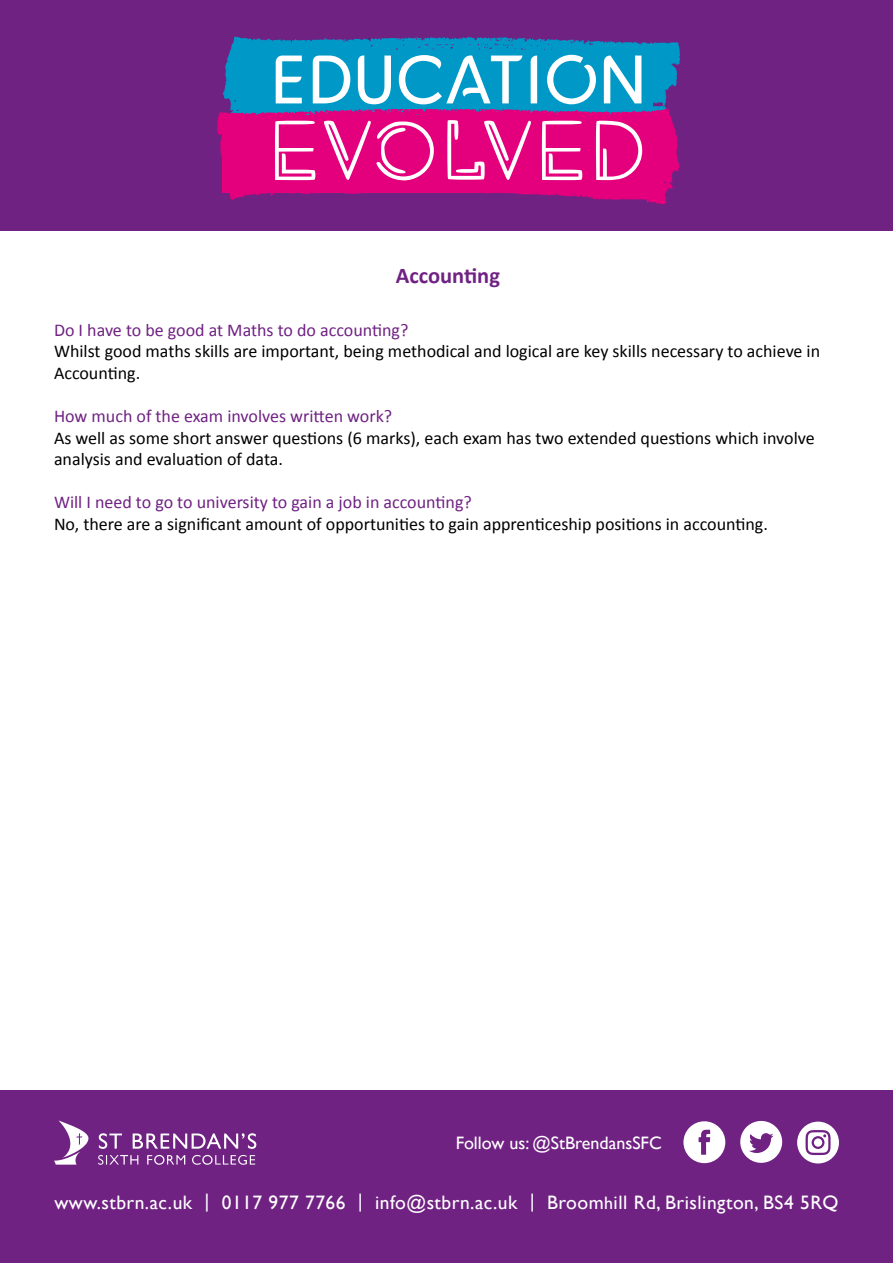
<style>
.page{position:relative;width:893px;height:1263px;background:#fff}
.page>*{position:absolute;margin:0;border:0;box-sizing:border-box;transform-origin:0 0}
.t1{font:700 22.5px "Calibri";color:#702283}
.t2{font:19.5px "Gill Sans";letter-spacing:.025em;color:#fff}
.t3{font:18px/21.6px "Calibri";color:#000}
.t4{font:18px "Calibri";color:#702283}
.t5{font:18px "Gill Sans";color:#fff}
.s1{font-size:18px}
</style>
<div class="page">
<div style="left:0;top:0;width:893px;height:230px;background:#702283"></div>
<svg style="left:217px;top:37px;width:463px;height:167px;background:#905aa8"></svg>
<div style="left:0;top:1091px;width:893px;height:172px;background:#702283"></div>
<svg style="left:54px;top:1120px;width:34px;height:44px"></svg>
<svg style="left:98px;top:1133px;width:24px;height:16px"></svg>
<svg style="left:147px;top:1155px;width:38px;height:10px"></svg>
<svg style="left:192px;top:1155px;width:63px;height:10px"></svg>
<svg style="left:98px;top:1155px;width:40px;height:10px"></svg>
<svg style="left:133px;top:1133px;width:124px;height:16px"></svg>
<div style="left:683px;top:1121px;width:42px;height:42px;background:#fff;border-radius:50%"></div>
<svg style="left:698px;top:1130px;width:12px;height:25px"></svg>
<div style="left:797px;top:1121px;width:42px;height:42px;background:#fff;border-radius:50%"></div>
<svg style="left:805px;top:1130px;width:25px;height:25px"></svg>
<svg style="left:740px;top:1121px;width:42px;height:42px"></svg>
<p class="t1" style="left:396px;top:261px;width:106px">Accounting</p>
<p class="t4" style="left:54px;top:318px;width:356px">Do I have to be good at Maths to do accounting?</p>
<p class="t3" style="left:54px;top:340px;width:768px">Whilst good maths skills are important, being methodical and logical are key skills necessary to achieve in<br>Accounting.</p>
<p class="t4" style="left:54px;top:405px;width:340px">How much of the exam involves written work?</p>
<p class="t3" style="left:54px;top:427px;width:762px">As well as some short answer questions (6 marks), each exam has two extended questions which involve analysis and evaluation of data.</p>
<p class="t4" style="left:54px;top:491px;width:419px">Will I need to go to university to gain a job in accounting?</p>
<p class="t3" style="left:54px;top:513px;width:715px">No, there are a significant amount of opportunities to gain apprenticeship positions in accounting.</p>
<p class="t5" style="left:456px;top:1132px;width:207px">Follow us: @StBrendansSFC</p>
<p class="t2" style="left:54px;top:1191px;width:786px">www.stbrn.ac.uk | 0117 977 7766 | info@stbrn.ac.uk | Broom<span class="s1">h</span>ill Rd, Brislington, BS4 5RQ</p>
</div>
